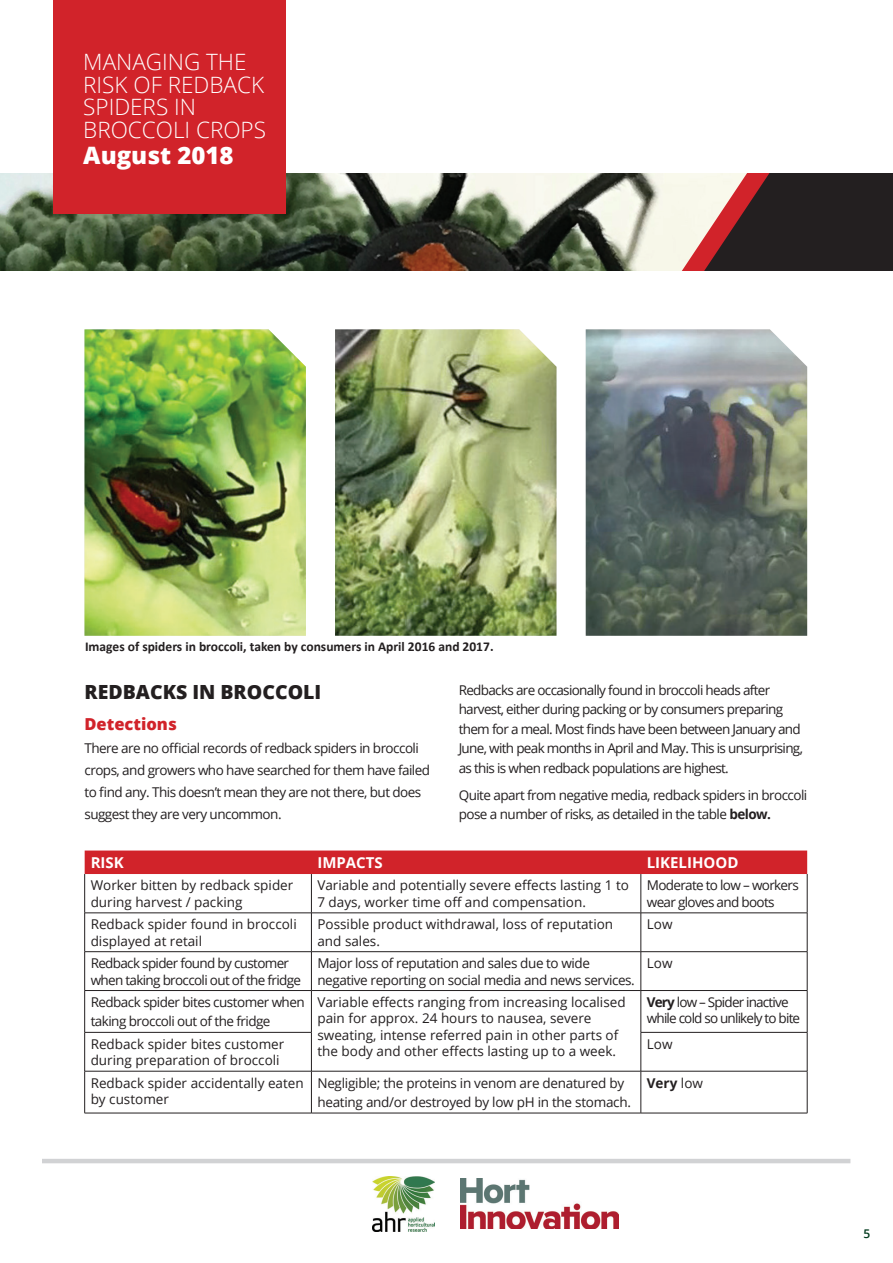
<style>
.page{position:relative;width:893px;height:1263px;background:#fff}
.page>*{position:absolute;margin:0;border:0;box-sizing:border-box;transform-origin:0 0}
.t1{font:800 24px "Open Sans";color:#fff}
.t2{font:300 22.5px/22.5px "Open Sans";color:#fff}
.t3{font:800 19.5px "Open Sans";color:#231f20}
.t4{font:800 16.5px "Open Sans";color:#d1232a}
.t5{font:700 15px "Open Sans";color:#fff}
.t6{font:13.5px/19.5px "Open Sans";letter-spacing:-.04em;color:#231f20}
.t7{font:13.5px/16.5px "Open Sans";color:#231f20}
.t8{font:13.5px/19.5px "Open Sans";letter-spacing:-.02em;color:#231f20}
.t9{font:700 13.5px "Calibri";color:#231f20}
.t10{font:13.5px/16.5px "Open Sans";letter-spacing:-.06em;color:#231f20}
.t11{font:700 13.5px "Open Sans";color:#231f20}
.t12{font:600 12px "Open Sans";color:#003a1d}
.s1{font-weight:700}
.s2{font-weight:400}
</style>
<div class="page">
<img style="left:0;top:173px;width:414px;height:98px">
<svg style="left:414px;top:173px;width:479px;height:98px;background:#5e5d54"></svg>
<svg style="left:645px;top:173px;width:139px;height:98px;background:#a68883"></svg>
<div style="left:53px;top:0;width:233px;height:214px;background:#d1232a"></div>
<hr style="left:42px;top:1159px;width:808px;height:4px;background:#d1d2d4">
<img style="left:372px;top:1177px;width:62px;height:54px">
<img style="left:460px;top:1178px;width:158px;height:51px">
<img style="left:84px;top:329px;width:222px;height:307px">
<img style="left:335px;top:329px;width:221px;height:307px">
<img style="left:586px;top:329px;width:221px;height:307px">
<div style="left:85px;top:850px;width:722px;height:24px;background:#d1232a"></div>
<hr style="left:84px;top:874px;width:1px;height:39px;background:#231f20">
<hr style="left:311px;top:874px;width:1px;height:39px;background:#231f20">
<hr style="left:641px;top:874px;width:1px;height:39px;background:#231f20">
<hr style="left:807px;top:874px;width:1px;height:39px;background:#231f20">
<hr style="left:84px;top:912px;width:227px;height:1px;background:#231f20">
<hr style="left:84px;top:913px;width:1px;height:38px;background:#231f20">
<hr style="left:311px;top:912px;width:330px;height:1px;background:#231f20">
<hr style="left:311px;top:913px;width:1px;height:38px;background:#231f20">
<hr style="left:641px;top:912px;width:166px;height:1px;background:#231f20">
<hr style="left:641px;top:913px;width:1px;height:38px;background:#231f20">
<hr style="left:807px;top:913px;width:1px;height:38px;background:#231f20">
<hr style="left:84px;top:951px;width:227px;height:1px;background:#231f20">
<hr style="left:84px;top:952px;width:1px;height:38px;background:#231f20">
<hr style="left:311px;top:951px;width:330px;height:1px;background:#231f20">
<hr style="left:311px;top:952px;width:1px;height:38px;background:#231f20">
<hr style="left:641px;top:951px;width:166px;height:1px;background:#231f20">
<hr style="left:641px;top:952px;width:1px;height:38px;background:#231f20">
<hr style="left:807px;top:952px;width:1px;height:38px;background:#231f20">
<hr style="left:84px;top:990px;width:227px;height:1px;background:#231f20">
<hr style="left:84px;top:991px;width:1px;height:41px;background:#231f20">
<hr style="left:311px;top:990px;width:330px;height:1px;background:#231f20">
<hr style="left:311px;top:991px;width:1px;height:41px;background:#231f20">
<hr style="left:641px;top:990px;width:166px;height:1px;background:#231f20">
<hr style="left:641px;top:991px;width:1px;height:41px;background:#231f20">
<hr style="left:807px;top:991px;width:1px;height:41px;background:#231f20">
<hr style="left:84px;top:1032px;width:228px;height:1px;background:#231f20">
<hr style="left:84px;top:1032px;width:1px;height:39px;background:#231f20">
<hr style="left:311px;top:1032px;width:1px;height:39px;background:#231f20">
<hr style="left:641px;top:1032px;width:166px;height:1px;background:#231f20">
<hr style="left:641px;top:1032px;width:1px;height:39px;background:#231f20">
<hr style="left:807px;top:1032px;width:1px;height:39px;background:#231f20">
<hr style="left:84px;top:1071px;width:227px;height:1px;background:#231f20">
<hr style="left:84px;top:1071px;width:1px;height:42px;background:#231f20">
<hr style="left:311px;top:1071px;width:330px;height:1px;background:#231f20">
<hr style="left:311px;top:1071px;width:1px;height:42px;background:#231f20">
<hr style="left:641px;top:1071px;width:166px;height:1px;background:#231f20">
<hr style="left:641px;top:1071px;width:1px;height:42px;background:#231f20">
<hr style="left:807px;top:1071px;width:1px;height:42px;background:#231f20">
<hr style="left:84px;top:1113px;width:227px;height:1px;background:#231f20">
<hr style="left:311px;top:1113px;width:330px;height:1px;background:#231f20">
<hr style="left:641px;top:1113px;width:166px;height:1px;background:#231f20">
<h2 class="t2" style="left:83px;top:50px;width:184px">MANAGING THE<br>RISK OF REDBACK<br>SPIDERS IN<br>BROCCOLI CROPS</h2>
<h1 class="t1" style="left:83px;top:137px;width:152px">August 2018</h1>
<p class="t9" style="left:85px;top:637px;width:410px">Images of spiders in broccoli, taken by consumers in April 2016 and 2017.</p>
<h3 class="t3" style="left:84px;top:677px;width:238px">REDBACKS IN BROCCOLI</h3>
<p class="t4" style="left:84px;top:712px;width:94px">Detections</p>
<p class="t6" style="left:84px;top:736px;width:347px;line-height:22.2px">There are no official records of redback spiders in broccoli crops, and growers who have searched for them have failed to find any. This doesn’t mean they are not there, but does suggest they are very uncommon.</p>
<p class="t6" style="left:459px;top:680px;width:346px">Redbacks are occasionally found in broccoli heads after harvest, either during packing or by consumers preparing them for a meal. Most finds have been between January and June, with peak months in April and May. This is unsurprising, as this is when redback populations are highest.</p>
<p class="t6" style="left:459px;top:785px;width:350px">Quite apart from negative media, redback spiders in broccoli pose a number of risks, as detailed in the table <span class="s1">below.</span></p>
<p class="t5" style="left:91px;top:852px;width:35px">RISK</p>
<p class="t5" style="left:317px;top:852px;width:67px">IMPACTS</p>
<p class="t5" style="left:647px;top:852px;width:93px">LIKELIHOOD</p>
<p class="t7" style="left:91px;top:877px;width:204px">Worker bitten by redback spider during harvest / packing</p>
<p class="t7" style="left:317px;top:877px;width:313px">Variable and potentially severe effects lasting 1 to<br>7 days, worker time off and compensation.</p>
<p class="t6" style="left:647px;top:877px;width:153px;line-height:16.5px">Moderate to low – workers wear gloves and boots</p>
<p class="t7" style="left:91px;top:916px;width:208px">Redback spider found in broccoli displayed at retail</p>
<p class="t7" style="left:317px;top:916px;width:297px">Possible product withdrawal, loss of reputation and sales.</p>
<p class="t6" style="left:647px;top:914px;width:27px">Low</p>
<p class="t6" style="left:91px;top:954px;width:212px;line-height:16.5px">Redback spider found by customer when taking broccoli out of the fridge</p>
<p class="t6" style="left:317px;top:954px;width:319px;line-height:16.5px">Major loss of reputation and sales due to wide negative reporting on social media and news services.</p>
<p class="t6" style="left:647px;top:953px;width:27px">Low</p>
<p class="t6" style="left:91px;top:992px;width:216px">Redback spider bites customer when taking broccoli out of the fridge</p>
<p class="t7" style="left:317px;top:993px;width:310px">Variable effects ranging from increasing localised pain for approx. 24 hours to nausea, severe sweating, intense referred pain in other parts of the body and other effects lasting up to a week.</p>
<p class="t10" style="left:647px;top:993px;width:155px"><span class="s1">Very</span> low – Spider inactive while cold so unlikely to bite</p>
<p class="t7" style="left:91px;top:1035px;width:195px">Redback spider bites customer during preparation of broccoli</p>
<p class="t6" style="left:647px;top:1034px;width:27px">Low</p>
<p class="t7" style="left:91px;top:1074px;width:215px">Redback spider accidentally eaten by customer</p>
<p class="t8" style="left:317px;top:1072px;width:315px">Negligible; the proteins in venom are denatured by heating and/or destroyed by low pH in the stomach.</p>
<p class="t11" style="left:647px;top:1073px;width:58px">Very <span class="s2">low</span></p>
<p class="t12" style="left:863px;top:1225px;width:8px">5</p>
</div>
